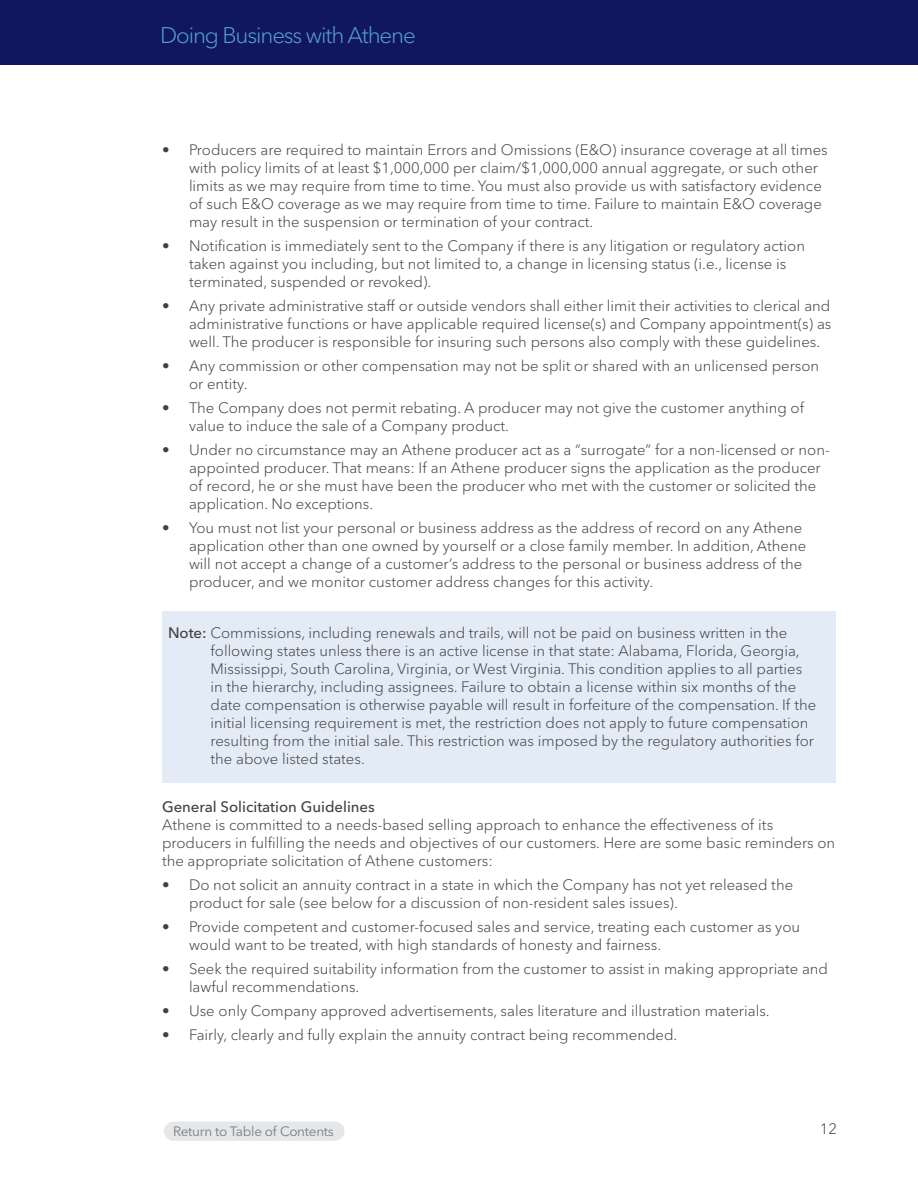
<style>
.page{position:relative;width:918px;height:1188px;background:#fff}
.page>*{position:absolute;margin:0;border:0;box-sizing:border-box;transform-origin:0 0}
.t1{font:300 22.5px "Avenir Next LT Pro";letter-spacing:-.05em;color:#56a0d3}
.t2{font:300 15px/18px "Avenir Next LT Pro";color:#414042}
.t3{font:500 15px "Avenir Next LT Pro";color:#414042}
.t4{font:13.5px "Avenir Next LT Pro";letter-spacing:-.02em;color:#7b7c7f}
.s1{font-weight:500}
</style>
<div class="page">
<div style="left:0;top:0;width:918px;height:65px;background:#11175e"></div>
<div style="left:162px;top:611px;width:674px;height:171px;background:#e3ecf6"></div>
<svg style="left:164px;top:1121px;width:181px;height:20px"></svg>
<h1 class="t1" style="left:160px;top:21px;width:257px">Doing Business with Athene</h1>
<p class="t2" style="left:189px;top:140px;width:640px;text-indent:-27px">• Producers are required to maintain Errors and Omissions (E&amp;O) insurance coverage at all times with policy limits of at least $1,000,000 per claim/$1,000,000 annual aggregate, or such other limits as we may require from time to time. You must also provide us with satisfactory evidence of such E&amp;O coverage as we may require from time to time. Failure to maintain E&amp;O coverage may result in the suspension or termination of your contract.</p>
<p class="t2" style="left:189px;top:236px;width:618px;text-indent:-27px">• Notification is immediately sent to the Company if there is any litigation or regulatory action taken against you including, but not limited to, a change in licensing status (i.e., license is terminated, suspended or revoked).</p>
<p class="t2" style="left:189px;top:296px;width:644px;text-align:justify;text-indent:-27px">• Any private administrative staff or outside vendors shall either limit their activities to clerical and administrative functions or have applicable required license(s) and Company appointment(s) as well. The producer is responsible for insuring such persons also comply with these guidelines.</p>
<p class="t2" style="left:189px;top:356px;width:632px;text-indent:-27px">• Any commission or other compensation may not be split or shared with an unlicensed person or entity.</p>
<p class="t2" style="left:189px;top:398px;width:617px;text-indent:-27px">• The Company does not permit rebating. A producer may not give the customer anything of value to induce the sale of a Company product.</p>
<p class="t2" style="left:189px;top:440px;width:642px;text-indent:-27px">• Under no circumstance may an Athene producer act as a “surrogate” for a non-licensed or non&shy;appointed producer. That means: If an Athene producer signs the application as the producer of record, he or she must have been the producer who met with the customer or solicited the application. No exceptions.</p>
<p class="t2" style="left:189px;top:518px;width:619px;text-indent:-27px">• You must not list your personal or business address as the address of record on any Athene application other than one owned by yourself or a close family member. In addition, Athene will not accept a change of a customer’s address to the personal or business address of the producer, and we monitor customer address changes for this activity.</p>
<p class="t2" style="left:211px;top:624px;width:607px;text-indent:-43px"><span class="s1">Note:</span> Commissions, including renewals and trails, will not be paid on business written in the following states unless there is an active license in that state: Alabama, Florida, Georgia, Mississippi, South Carolina, Virginia, or West Virginia. This condition applies to all parties in the hierarchy, including assignees. Failure to obtain a license within six months of the date compensation is otherwise payable will result in forfeiture of the compensation. If the initial licensing requirement is met, the restriction does not apply to future compensation resulting from the initial sale. This restriction was imposed by the regulatory authorities for the above listed states.</p>
<p class="t3" style="left:162px;top:798px;width:214px">General Solicitation Guidelines</p>
<p class="t2" style="left:162px;top:816px;width:675px">Athene is committed to a needs-based selling approach to enhance the effectiveness of its producers in fulfilling the needs and objectives of our customers. Here are some basic reminders on the appropriate solicitation of Athene customers:</p>
<p class="t2" style="left:189px;top:876px;width:606px;text-indent:-27px">• Do not solicit an annuity contract in a state in which the Company has not yet released the product for sale (see below for a discussion of non-resident sales issues).</p>
<p class="t2" style="left:189px;top:918px;width:613px;text-indent:-27px">• Provide competent and customer-focused sales and service, treating each customer as you would want to be treated, with high standards of honesty and fairness.</p>
<p class="t2" style="left:189px;top:960px;width:641px;text-indent:-27px">• Seek the required suitability information from the customer to assist in making appropriate and lawful recommendations.</p>
<p class="t2" style="left:162px;top:1002px;width:609px">• Use only Company approved advertisements, sales literature and illustration materials.</p>
<p class="t2" style="left:162px;top:1026px;width:517px">• Fairly, clearly and fully explain the annuity contract being recommended.</p>
<p class="t4" style="left:173px;top:1123px;width:162px">Return to Table of Contents</p>
<p class="t2" style="left:820px;top:1120px;width:19px">12</p>
</div>
